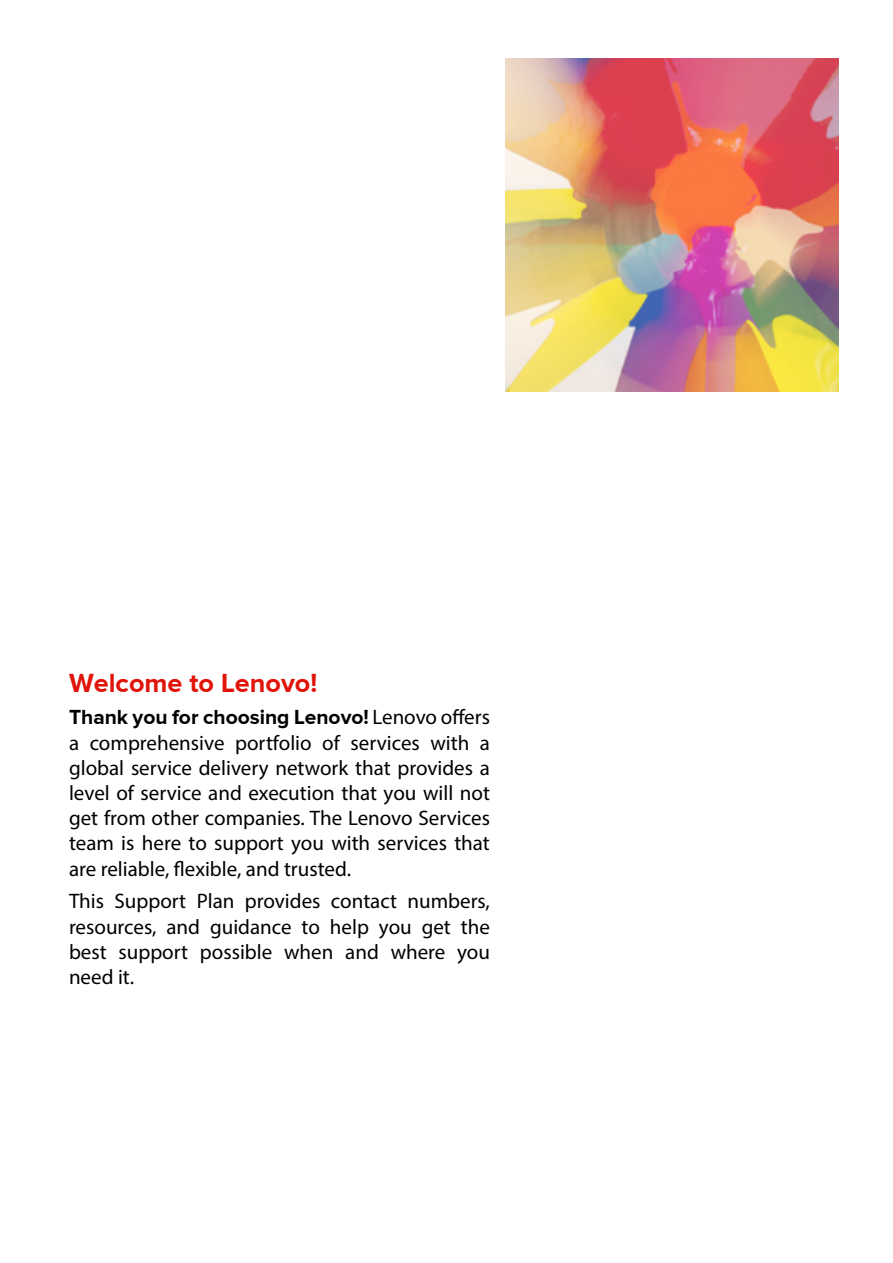
<style>
.page{position:relative;width:893px;height:1263px;background:#fff}
.page>*{position:absolute;margin:0;border:0;box-sizing:border-box;transform-origin:0 0}
.t1{font:700 27px "Proxima Nova";color:#e1140a}
.t2{font:21px/25.2px "Myriad Pro";color:#000;text-align:justify}
.t3{font:700 21px "Proxima Nova";color:#000}
.s1{font-family:"Myriad Pro";font-weight:400}
</style>
<div class="page">
<img style="left:505px;top:59px;width:334px;height:333px">
<p class="t1" style="left:69px;top:667px;width:250px">Welcome to Lenovo!</p>
<p class="t3" style="left:69px;top:705px;width:422px">Thank you for choosing Lenovo! <span class="s1">Lenovo offers</span></p>
<p class="t2" style="left:69px;top:730px;width:423px">a comprehensive portfolio of services with a global service delivery network that provides a level of service and execution that you will not get from other companies. The Lenovo Services team is here to support you with services that are reliable, flexible, and trusted.</p>
<p class="t2" style="left:69px;top:888px;width:423px">This Support Plan provides contact numbers, resources, and guidance to help you get the best support possible when and where you need it.</p>
</div>
